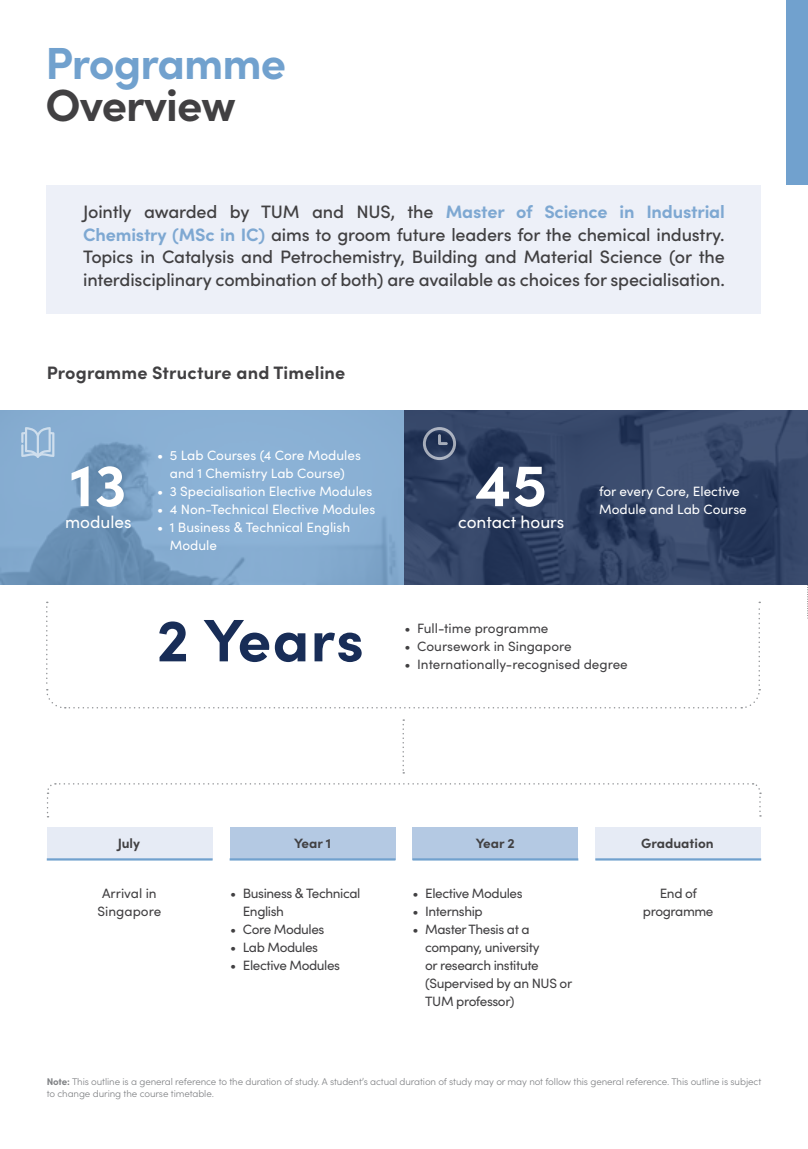
<style>
.page{position:relative;width:808px;height:1149px;background:#fff}
.page>*{position:absolute;margin:0;border:0;box-sizing:border-box;transform-origin:0 0}
.t1{font:700 60px "Sofia Pro";letter-spacing:.015em;color:#182d57}
.t2{font:700 60px "Sofia Pro";color:#fff}
.t3{font:700 45px "Sofia Pro";letter-spacing:-.02em;color:#71a1ce}
.t4{font:700 45px "Sofia Pro";letter-spacing:-.02em;color:#414042}
.t5{font:500 18px/22.5px "Sofia Pro";letter-spacing:-.01em;color:#414042;text-align:justify}
.t6{font:700 18px "Sofia Pro";letter-spacing:.01em;color:#414042}
.t7{font:17.1px "Sofia Pro";color:#fff}
.t8{font:13.5px/18px "Sofia Pro";letter-spacing:-.03em;color:#414042}
.t9{font:13.5px/18px "Sofia Pro";color:#fff}
.t10{font:13.5px/18px "Sofia Pro";color:#414042;text-align:center}
.t11{font:700 13.5px "Sofia Pro";color:#414042}
.t12{font:300 9.75px/12.8px "Sofia Pro";letter-spacing:-.01em;color:#808285}
.s1{font-weight:700;color:#7ea8d2}
.s2{font-family:"Arial"}
.s3{font-weight:700}
</style>
<div class="page">
<svg style="left:0;top:410px;width:404px;height:174px;background:#82a8cc"></svg>
<svg style="left:404px;top:410px;width:404px;height:174px;background:#324365"></svg>
<div style="left:47px;top:186px;width:714px;height:128px;background:#edf0f8"></div>
<div style="left:47px;top:826px;width:166px;height:33px;background:#e6ebf5"></div>
<div style="left:230px;top:826px;width:165px;height:33px;background:#b4c9e3"></div>
<div style="left:412px;top:826px;width:166px;height:33px;background:#b4c9e3"></div>
<div style="left:595px;top:826px;width:166px;height:33px;background:#e6ebf5"></div>
<svg style="left:46px;top:601px;width:715px;height:108px"></svg>
<svg style="left:807px;top:584px;width:1px;height:34px"></svg>
<div style="left:787px;top:0;width:21px;height:184px;background:#71a1ce"></div>
<svg style="left:402px;top:719px;width:2px;height:54px"></svg>
<svg style="left:46px;top:783px;width:715px;height:34px"></svg>
<hr style="left:47px;top:858px;width:166px;height:2px;background:#71a1ce">
<hr style="left:230px;top:858px;width:165px;height:2px;background:#71a1ce">
<hr style="left:412px;top:858px;width:166px;height:2px;background:#71a1ce">
<hr style="left:595px;top:858px;width:166px;height:2px;background:#71a1ce">
<svg style="left:21px;top:427px;width:33px;height:31px"></svg>
<svg style="left:423px;top:427px;width:33px;height:33px"></svg>
<h2 class="t3" style="left:45px;top:29px;width:242px">Programme</h2>
<h2 class="t4" style="left:45px;top:70px;width:192px">Overview</h2>
<p class="t5" style="left:83px;top:199px;width:643px">Jointly awarded by TUM and NUS, the <span class="s1">Master of Science in Industrial Chemistry (MSc in IC)</span> aims to groom future leaders for the chemical industry.<br>Topics in Catalysis and Petrochemistry, Building and Material Science (or the interdisciplinary combination of both) are available as choices for specialisation.</p>
<p class="t6" style="left:47px;top:358px;width:300px">Programme Structure and Timeline</p>
<h1 class="t2" style="left:70px;top:438px;width:58px">13</h1>
<p class="t7" style="left:65px;top:509px;width:68px">modules</p>
<p class="t9" style="left:157px;top:445px;width:205px;text-align:center">• 5 Lab Courses (4 Core Modules and 1 Chemistry Lab Course)</p>
<p class="t9" style="left:157px;top:481px;width:217px">• 3 Specialisation Elective Modules</p>
<p class="t9" style="left:157px;top:499px;width:220px">• 4 Non-Technical Elective Modules</p>
<p class="t9" style="left:170px;top:517px;width:182px;text-indent:-13px">• 1 Business <span class="s2">&amp;</span> Technical English<br>Module</p>
<h1 class="t2" style="left:475px;top:438px;width:73px">45</h1>
<p class="t7" style="left:458px;top:509px;width:108px">contact hours</p>
<p class="t9" style="left:599px;top:481px;width:149px">for every Core, Elective<br>Module and Lab Course</p>
<h1 class="t1" style="left:157px;top:594px;width:209px">2 Years</h1>
<p class="t10" style="left:404px;top:618px;width:145px">• Full-time programme</p>
<p class="t10" style="left:404px;top:636px;width:169px">• Coursework in Singapore</p>
<p class="t10" style="left:404px;top:654px;width:225px">• Internationally-recognised degree</p>
<p class="t11" style="left:118px;top:832px;width:24px">July</p>
<p class="t10" style="left:98px;top:882px;width:65px">Arrival in<br>Singapore</p>
<p class="t8" style="left:412px;top:882px;width:112px">• Elective Modules</p>
<p class="t11" style="left:294px;top:832px;width:38px">Year 1</p>
<p class="t11" style="left:476px;top:832px;width:40px">Year 2</p>
<p class="t8" style="left:243px;top:883px;width:119px;text-indent:-13px">• Business <span class="s2">&amp;</span> Technical<br>English</p>
<p class="t8" style="left:230px;top:919px;width:96px">• Core Modules</p>
<p class="t8" style="left:230px;top:937px;width:89px">• Lab Modules</p>
<p class="t8" style="left:230px;top:955px;width:112px">• Elective Modules</p>
<p class="t8" style="left:412px;top:900px;width:72px">• Internship</p>
<p class="t8" style="left:425px;top:918px;width:148px;text-indent:-13px">• Master Thesis at a company, university<br>or research institute (Supervised by an NUS or<br>TUM professor)</p>
<p class="t11" style="left:641px;top:832px;width:74px">Graduation</p>
<p class="t8" style="left:643px;top:882px;width:72px;text-align:center">End of programme</p>
<p class="t12" style="left:47px;top:1073px;width:716px"><span class="s3">Note:</span> This outline is a general reference to the duration of study. A student’s actual duration of study may or may not follow this general reference. This outline is subject to change during the course timetable.</p>
</div>
